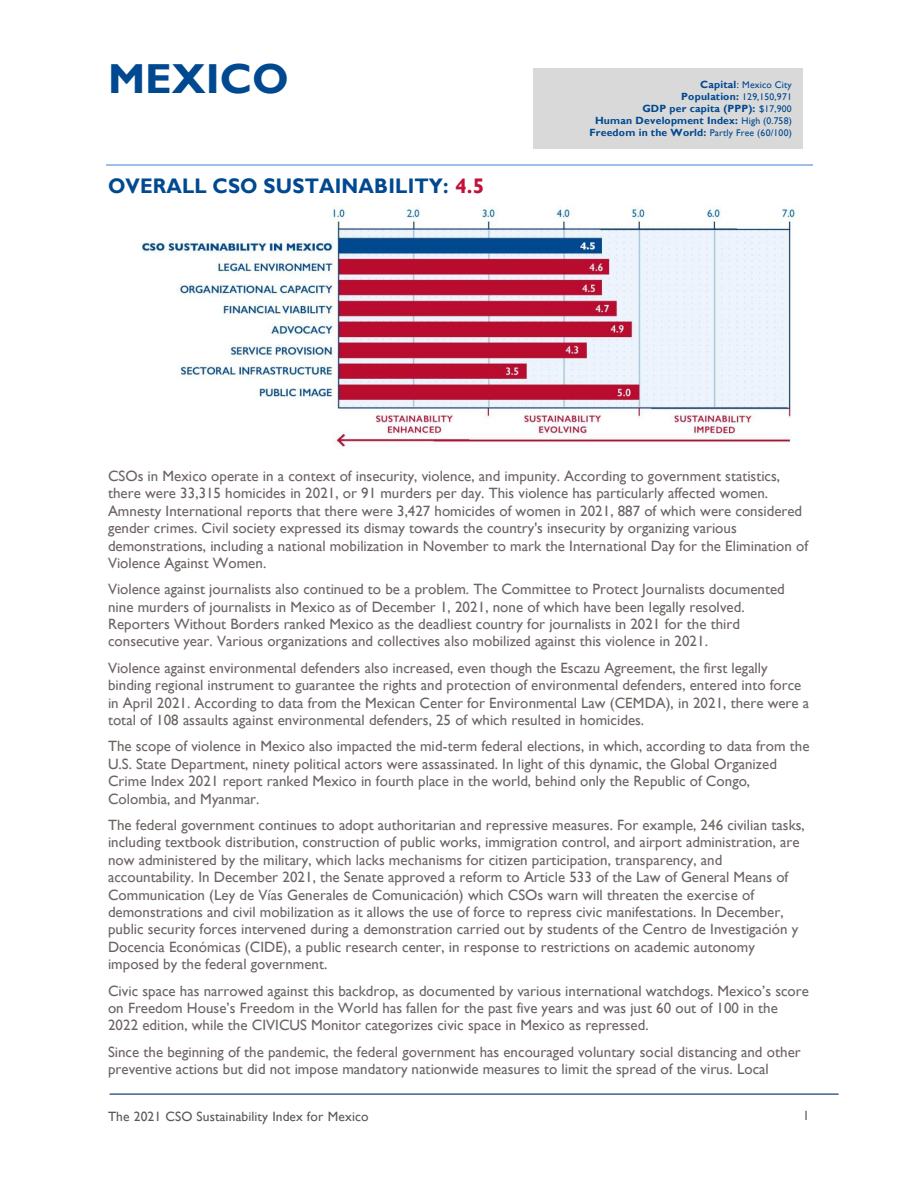
<style>
.page{position:relative;width:918px;height:1188px;background:#fff}
.page>*{position:absolute;margin:0;border:0;box-sizing:border-box;transform-origin:0 0}
.t1{font:700 42px "Gill Sans";color:#004990}
.t2{font:700 21px "Gill Sans";letter-spacing:.01em;color:#004990;scale:.95 1}
.t3{font:15px/17.4px "Gill Sans";color:#6c6463}
.t4{font:13.5px "Gill Sans";letter-spacing:.01em;color:#595959}
.t5{font:13.5px "Gill Sans";color:#6c6463}
.t6{font:700 10.5px/12.1px "Gill Sans";letter-spacing:.02em;color:#004990;text-align:right}
.t7{font:9.75px "Gill Sans";letter-spacing:.02em;color:#004990}
.s1{color:#c2113a}
.s2{font-weight:700;font-size:10.5px}
.s3{font-size:10.5px}
.s4{font-weight:400;font-size:9.75px}
</style>
<div class="page">
<div style="left:533px;top:68px;width:270px;height:81px;background:#d9d9d9"></div>
<hr style="left:110px;top:1094px;width:729px;height:1px;background:#002a6c">
<hr style="left:106px;top:165px;width:706px;height:1px;background:#9dbfe5">
<img style="left:142px;top:206px;width:656px;height:242px">
<h1 class="t1" style="left:108px;top:54px;width:182px">MEXICO</h1>
<h2 class="t2" style="left:108px;top:173px;width:398px">OVERALL CSO SUSTAINABILITY: <span class="s1">4.5</span></h2>
<p class="t7" style="left:700px;top:79px;width:93px"><span class="s2">Capital</span><span class="s3">:</span> Mexico City</p>
<p class="t6" style="left:589px;top:90px;width:204px">Population: <span class="s4">129,150,971<br></span>GDP per capita (PPP): <span class="s4">$17,900<br></span>Human Development Index: <span class="s4">High (0.758)<br></span>Freedom in the World: <span class="s4">Partly Free (60/100)</span></p>
<p class="t3" style="left:108px;top:467px;width:702px">CSOs in Mexico operate in a context of insecurity, violence, and impunity. According to government statistics, there were 33,315 homicides in 2021, or 91 murders per day. This violence has particularly affected women.<br>Amnesty International reports that there were 3,427 homicides of women in 2021, 887 of which were considered gender crimes. Civil society expressed its dismay towards the country's insecurity by organizing various demonstrations, including a national mobilization in November to mark the International Day for the Elimination of Violence Against Women.</p>
<p class="t3" style="left:108px;top:580px;width:678px">Violence against journalists also continued to be a problem. The Committee to Protect Journalists documented nine murders of journalists in Mexico as of December 1, 2021, none of which have been legally resolved.<br>Reporters Without Borders ranked Mexico as the deadliest country for journalists in 2021 for the third consecutive year. Various organizations and collectives also mobilized against this violence in 2021.</p>
<p class="t3" style="left:108px;top:659px;width:703px">Violence against environmental defenders also increased, even though the Escazu Agreement, the first legally binding regional instrument to guarantee the rights and protection of environmental defenders, entered into force in April 2021. According to data from the Mexican Center for Environmental Law (CEMDA), in 2021, there were a total of 108 assaults against environmental defenders, 25 of which resulted in homicides.</p>
<p class="t3" style="left:108px;top:737px;width:703px">The scope of violence in Mexico also impacted the mid-term federal elections, in which, according to data from the U.S. State Department, ninety political actors were assassinated. In light of this dynamic, the Global Organized Crime Index 2021 report ranked Mexico in fourth place in the world, behind only the Republic of Congo, Colombia, and Myanmar.</p>
<p class="t3" style="left:108px;top:816px;width:698px">The federal government continues to adopt authoritarian and repressive measures. For example, 246 civilian tasks, including textbook distribution, construction of public works, immigration control, and airport administration, are now administered by the military, which lacks mechanisms for citizen participation, transparency, and accountability. In December 2021, the Senate approved a reform to Article 533 of the Law of General Means of Communication (Ley de Vías Generales de Comunicación) which CSOs warn will threaten the exercise of demonstrations and civil mobilization as it allows the use of force to repress civic manifestations. In December, public security forces intervened during a demonstration carried out by students of the Centro de Investigación y Docencia Económicas (CIDE), a public research center, in response to restrictions on academic autonomy imposed by the federal government.</p>
<p class="t3" style="left:108px;top:982px;width:702px">Civic space has narrowed against this backdrop, as documented by various international watchdogs. Mexico’s score on Freedom House’s Freedom in the World has fallen for the past five years and was just 60 out of 100 in the<br>2022 edition, while the CIVICUS Monitor categorizes civic space in Mexico as repressed.</p>
<p class="t3" style="left:108px;top:1043px;width:694px">Since the beginning of the pandemic, the federal government has encouraged voluntary social distancing and other preventive actions but did not impose mandatory nationwide measures to limit the spread of the virus. Local</p>
<p class="t4" style="left:108px;top:1108px;width:262px">The 2021 CSO Sustainability Index for Mexico</p>
<p class="t5" style="left:803px;top:1107px;width:8px">1</p>
</div>
